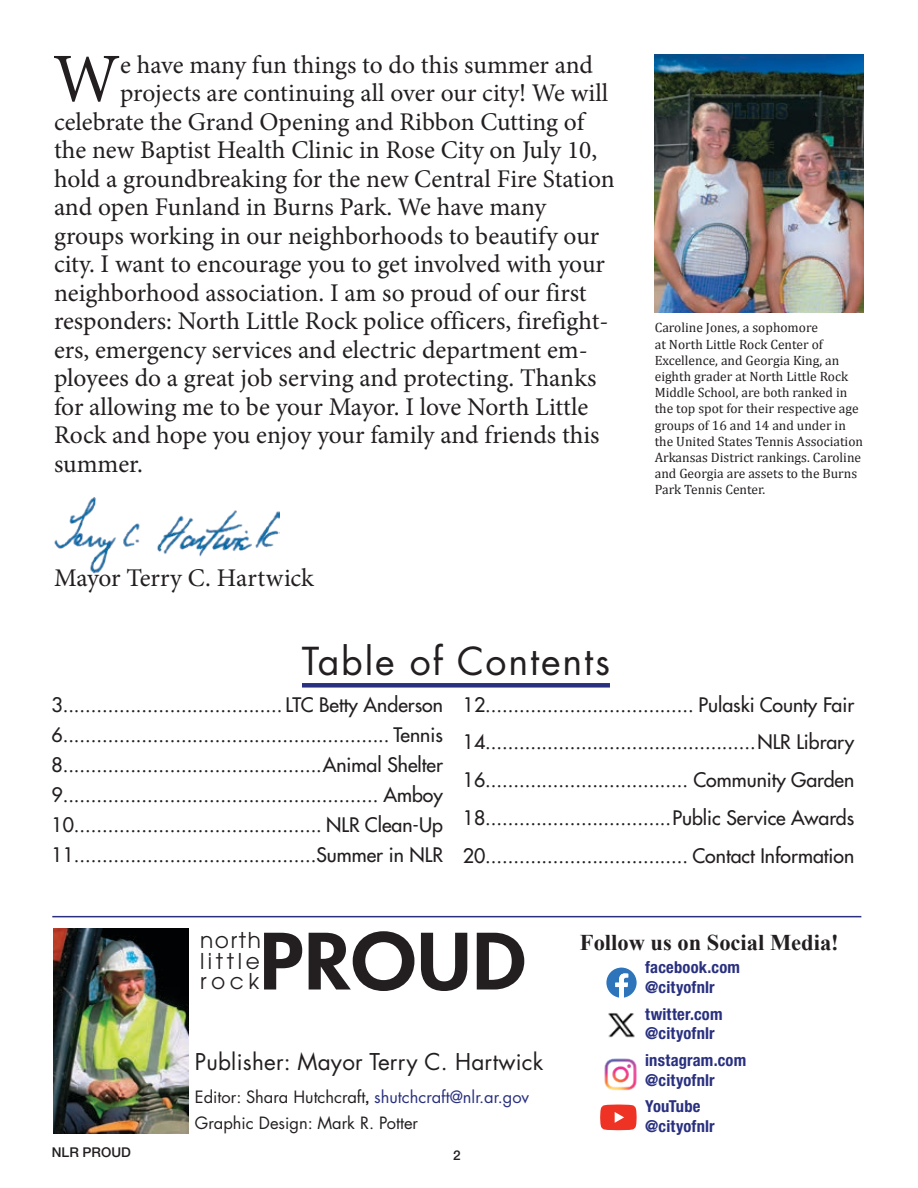
<style>
.page{position:relative;width:918px;height:1188px;background:#fff}
.page>*{position:absolute;margin:0;border:0;box-sizing:border-box;transform-origin:0 0}
.t1{font:800 75.3px "Futura LT Pro";letter-spacing:.01em;color:#231f20;scale:1.1 1}
.t2{font:69.3px "Minion Pro";color:#231f20}
.t3{font:37.5px "Futura LT Pro";letter-spacing:.05em;color:#231f20}
.t4{font:25.5px "Minion Pro";color:#231f20}
.t5{font:22.5px "Futura LT Pro";letter-spacing:.01em;color:#231f20}
.t6{font:700 22.5px "Times New Roman";color:#231f20}
.t7{font:21.75px/20.4px "Avant Garde";letter-spacing:.165em;color:#231f20;text-align:justify}
.t8{font:500 19.5px/30.2px "Futura LT Pro";color:#231f20;text-align:justify}
.t9{font:700 condensed 16.5px/19.8px "Helvetica Neue LT Std";letter-spacing:.01em;color:#29307f}
.t10{font:16.5px/26.2px "Futura LT Pro";color:#231f20}
.t11{font:13.5px/16.2px "Cambria";color:#231f20}
.t12{font:500 13.5px "Helvetica Neue LT Std";color:#231f20}
.s1{font-family:"Helvetica Neue LT Std";font-weight:700;font-size:13.5px}
.s2{color:#29307f}
</style>
<div class="page">
<img style="left:655px;top:54px;width:209px;height:259px">
<hr style="left:52px;top:916px;width:809px;height:1px;background:#29307f">
<div style="left:302px;top:683px;width:308px;height:5px;background:#29307f"></div>
<img style="left:53px;top:928px;width:135px;height:206px">
<svg style="left:606px;top:968px;width:31px;height:30px"></svg>
<img style="left:608px;top:1013px;width:27px;height:25px">
<img style="left:604px;top:1058px;width:33px;height:33px">
<svg style="left:600px;top:1105px;width:37px;height:25px"></svg>
<img style="left:54px;top:497px;width:225px;height:76px">
<h2 class="t2" style="left:53px;top:33px;width:69px">W</h2>
<h3 class="t4" style="left:120px;top:47px;width:474px">e have many fun things to do this summer and</h3>
<h3 class="t4" style="left:120px;top:76px;width:490px">projects are continuing all over our city! We will</h3>
<h3 class="t4" style="left:54px;top:104px;width:532px">celebrate the Grand Opening and Ribbon Cutting of</h3>
<h3 class="t4" style="left:54px;top:133px;width:545px">the new Baptist Health Clinic in Rose City on July 10,</h3>
<h3 class="t4" style="left:54px;top:161px;width:562px">hold a groundbreaking for the new Central Fire Station</h3>
<h3 class="t4" style="left:54px;top:190px;width:494px">and open Funland in Burns Park. We have many</h3>
<h3 class="t4" style="left:54px;top:218px;width:547px">groups working in our neighborhoods to beautify our</h3>
<h3 class="t4" style="left:54px;top:247px;width:553px">city. I want to encourage you to get involved with your</h3>
<h3 class="t4" style="left:54px;top:275px;width:534px">neighborhood association. I am so proud of our first</h3>
<h3 class="t4" style="left:54px;top:304px;width:556px">responders: North Little Rock police officers, firefight-</h3>
<h3 class="t4" style="left:54px;top:332px;width:535px">ers, emergency services and electric department em-</h3>
<h3 class="t4" style="left:54px;top:361px;width:544px">ployees do a great job serving and protecting. Thanks</h3>
<h3 class="t4" style="left:54px;top:389px;width:536px">for allowing me to be your Mayor. I love North Little</h3>
<h3 class="t4" style="left:54px;top:418px;width:547px">Rock and hope you enjoy your family and friends this</h3>
<h3 class="t4" style="left:54px;top:446px;width:90px">summer.</h3>
<h3 class="t4" style="left:54px;top:560px;width:261px">Mayor Terry C. Hartwick</h3>
<p class="t11" style="left:655px;top:320px;width:210px">Caroline Jones, a sophomore<br>at North Little Rock Center of<br>Excellence, and Georgia King, an eighth grader at North Little Rock<br>Middle School, are both ranked in the top spot for their respective age groups of 16 and 14 and under in the United States Tennis Association<br>Arkansas District rankings. Caroline and Georgia are assets to the Burns<br>Park Tennis Center.</p>
<h3 class="t3" style="left:302px;top:635px;width:309px">Table of Contents</h3>
<p class="t8" style="left:51px;top:688px;width:393px">3.......................................LTC Betty Anderson 6.......................................................... Tennis 8..............................................Animal Shelter 9........................................................ Amboy 10............................................ NLR Clean-Up 11...........................................Summer in NLR</p>
<p class="t8" style="left:463px;top:685px;width:393px;line-height:37.8px">12..................................... Pulaski County Fair 14................................................NLR Library 16.................................... Community Garden 18.................................Public Service Awards 20.................................... Contact Information</p>
<p class="t7" style="left:200px;top:930px;width:62px">north little rock</p>
<h1 class="t1" style="left:260px;top:904px;width:244px">PROUD</h1>
<p class="t6" style="left:580px;top:927px;width:260px">Follow us on Social Media!</p>
<p class="t9" style="left:645px;top:957px;width:96px">facebook.com @cityofnlr</p>
<p class="t9" style="left:645px;top:1004px;width:79px">twitter.com @cityofnlr</p>
<p class="t9" style="left:645px;top:1050px;width:103px">instagram.com @cityofnlr</p>
<p class="t9" style="left:645px;top:1096px;width:71px">YouTube @cityofnlr</p>
<p class="t5" style="left:195px;top:1046px;width:350px">Publisher: Mayor Terry C. Hartwick</p>
<p class="t10" style="left:195px;top:1083px;width:336px">Editor: Shara Hutchcraft<span class="s1">,</span> <span class="s2">shutchcraft@nlr.ar.gov<br></span>Graphic Design: Mark R. Potter</p>
<p class="t12" style="left:52px;top:1144px;width:81px">NLR PROUD</p>
<p class="t12" style="left:453px;top:1147px;width:9px">2</p>
</div>
